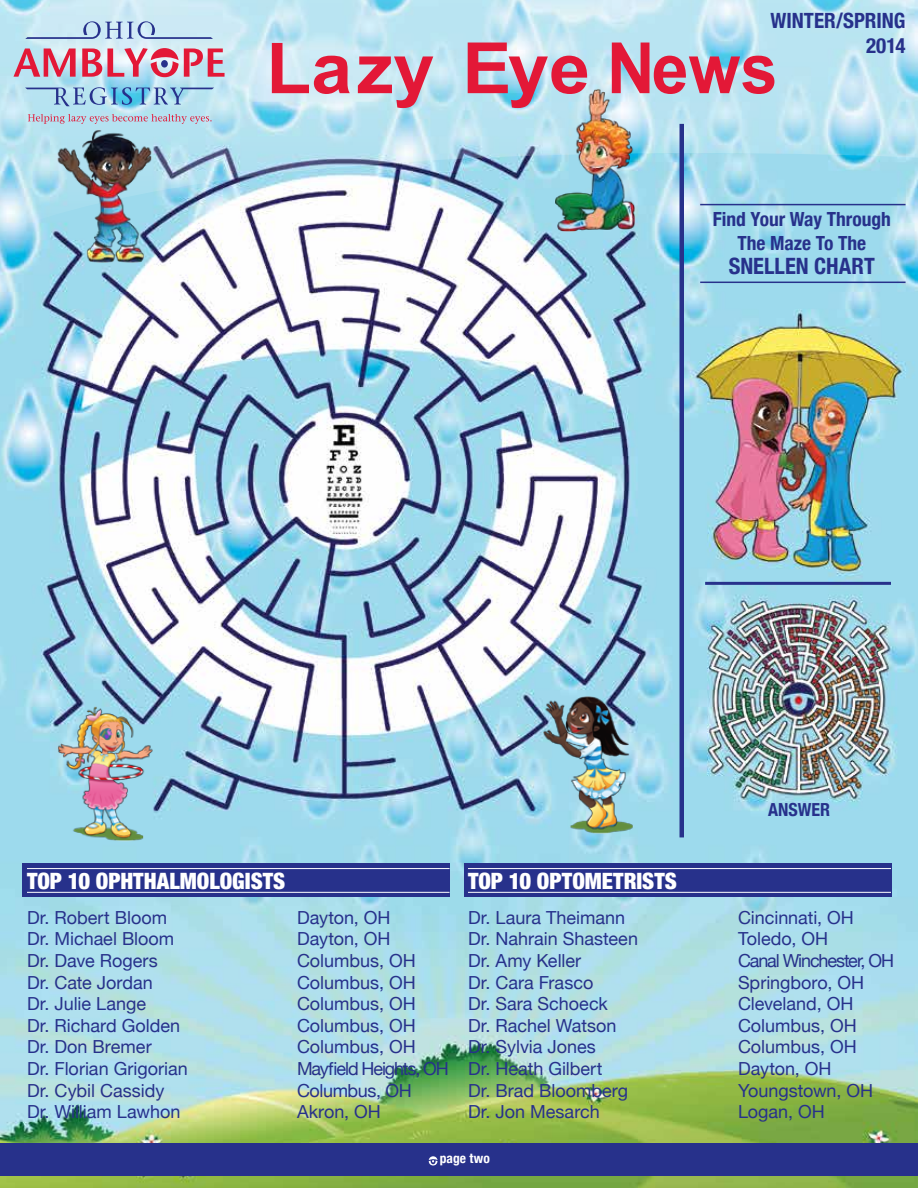
<style>
.page{position:relative;width:918px;height:1188px;background:#fff}
.page>*{position:absolute;margin:0;border:0;box-sizing:border-box;transform-origin:0 0}
.t1{font:700 70.8px "Arial";color:#e31837;scale:1.04 1}
.t2{font:900 condensed 22.5px "Helvetica Neue";color:#fff}
.t3{font:700 condensed 22.5px "Helvetica Neue";color:#27318b}
.t4{font:700 condensed 21px/25.2px "Helvetica Neue";color:#27318b;text-align:right}
.t5{font:700 condensed 19.5px/24px "Helvetica Neue";color:#27318b;text-align:center}
.t6{font:18px "Helvetica Neue";color:#27318b}
.t7{font:18px "Helvetica Neue";letter-spacing:-.06em;color:#27318b}
.t8{font:18px "Helvetica Neue";letter-spacing:-.02em;color:#27318b}
.t9{font:700 condensed 18px "Helvetica Neue";color:#27318b}
.t10{font:700 condensed 13.5px "Helvetica Neue";letter-spacing:.005em;color:#fff}
</style>
<div class="page">
<img style="left:0;top:239px;width:918px;height:949px">
<svg style="left:0;top:0;width:918px;height:239px;background:#bae0ee"></svg>
<div style="left:0;top:1143px;width:918px;height:33px;background:#27318b"></div>
<svg style="left:429px;top:1156px;width:9px;height:10px"></svg>
<div style="left:22px;top:863px;width:428px;height:34px;background:#27318b"></div>
<div style="left:464px;top:863px;width:427px;height:34px;background:#27318b"></div>
<hr style="left:468px;top:892px;width:423px;height:1px;background:#fff">
<hr style="left:468px;top:868px;width:423px;height:1px;background:#fff">
<hr style="left:27px;top:868px;width:423px;height:1px;background:#fff">
<hr style="left:27px;top:892px;width:423px;height:1px;background:#fff">
<img style="left:519px;top:82px;width:162px;height:211px">
<img style="left:54px;top:128px;width:129px;height:150px">
<img style="left:513px;top:668px;width:145px;height:177px">
<img style="left:36px;top:674px;width:145px;height:171px">
<hr style="left:680px;top:124px;width:4px;height:713px;background:#27318b">
<hr style="left:700px;top:204px;width:206px;height:1px;background:#27318b">
<hr style="left:700px;top:282px;width:206px;height:1px;background:#27318b">
<svg style="left:25px;top:21px;width:188px;height:18px;background:#b2cce4"></svg>
<svg style="left:13px;top:49px;width:63px;height:28px;background:#cf889d"></svg>
<svg style="left:82px;top:48px;width:143px;height:29px;background:#d890a3"></svg>
<div style="left:161px;top:60px;width:7px;height:8px;background:#27318b;border-radius:50%"></div>
<svg style="left:25px;top:87px;width:189px;height:19px;background:#90bedc"></svg>
<svg style="left:28px;top:114px;width:184px;height:10px;background:#bdbecf"></svg>
<hr style="left:705px;top:582px;width:186px;height:3px;background:#27318b">
<p class="t4" style="left:770px;top:6px;width:137px">WINTER/SPRING<br>2014</p>
<h1 class="t1" style="left:266px;top:22px;width:493px">Lazy Eye News</h1>
<p class="t5" style="left:713px;top:205px;width:180px">Find Your Way Through<br>The Maze To The</p>
<p class="t3" style="left:729px;top:247px;width:148px">SNELLEN CHART</p>
<p class="t2" style="left:27px;top:863px;width:260px">TOP 10 OPHTHALMOLOGISTS</p>
<p class="t2" style="left:468px;top:863px;width:211px">TOP 10 OPTOMETRISTS</p>
<p class="t9" style="left:768px;top:795px;width:64px">ANSWER</p>
<p class="t6" style="left:468px;top:902px;width:159px">Dr. Laura Theimann</p>
<p class="t6" style="left:738px;top:902px;width:117px">Cincinnati, OH</p>
<p class="t6" style="left:468px;top:924px;width:172px">Dr. Nahrain Shasteen</p>
<p class="t6" style="left:738px;top:924px;width:92px">Toledo, OH</p>
<p class="t6" style="left:468px;top:945px;width:115px">Dr. Amy Keller</p>
<p class="t7" style="left:738px;top:945px;width:158px">Canal Winchester, OH</p>
<p class="t6" style="left:468px;top:967px;width:127px">Dr. Cara Frasco</p>
<p class="t6" style="left:738px;top:967px;width:128px">Springboro, OH</p>
<p class="t6" style="left:468px;top:988px;width:141px">Dr. Sara Schoeck</p>
<p class="t6" style="left:738px;top:988px;width:117px">Cleveland, OH</p>
<p class="t6" style="left:468px;top:1010px;width:150px">Dr. Rachel Watson</p>
<p class="t6" style="left:738px;top:1010px;width:120px">Columbus, OH</p>
<p class="t6" style="left:468px;top:1032px;width:129px">Dr. Sylvia Jones</p>
<p class="t6" style="left:738px;top:1032px;width:120px">Columbus, OH</p>
<p class="t6" style="left:468px;top:1053px;width:136px">Dr. Heath Gilbert</p>
<p class="t6" style="left:738px;top:1053px;width:95px">Dayton, OH</p>
<p class="t6" style="left:468px;top:1075px;width:162px">Dr. Brad Bloomberg</p>
<p class="t6" style="left:738px;top:1075px;width:137px">Youngstown, OH</p>
<p class="t6" style="left:468px;top:1096px;width:133px">Dr. Jon Mesarch</p>
<p class="t6" style="left:738px;top:1096px;width:88px">Logan, OH</p>
<p class="t10" style="left:440px;top:1147px;width:52px">page two</p>
<p class="t6" style="left:27px;top:902px;width:142px">Dr. Robert Bloom</p>
<p class="t6" style="left:297px;top:902px;width:95px">Dayton, OH</p>
<p class="t6" style="left:27px;top:924px;width:149px">Dr. Michael Bloom</p>
<p class="t6" style="left:297px;top:924px;width:95px">Dayton, OH</p>
<p class="t6" style="left:27px;top:945px;width:132px">Dr. Dave Rogers</p>
<p class="t6" style="left:297px;top:945px;width:120px">Columbus, OH</p>
<p class="t6" style="left:27px;top:967px;width:127px">Dr. Cate Jordan</p>
<p class="t6" style="left:297px;top:967px;width:120px">Columbus, OH</p>
<p class="t6" style="left:27px;top:988px;width:121px">Dr. Julie Lange</p>
<p class="t6" style="left:297px;top:988px;width:120px">Columbus, OH</p>
<p class="t6" style="left:27px;top:1010px;width:155px">Dr. Richard Golden</p>
<p class="t6" style="left:297px;top:1010px;width:120px">Columbus, OH</p>
<p class="t6" style="left:27px;top:1032px;width:126px">Dr. Don Bremer</p>
<p class="t6" style="left:297px;top:1032px;width:120px">Columbus, OH</p>
<p class="t6" style="left:27px;top:1053px;width:162px">Dr. Florian Grigorian</p>
<p class="t7" style="left:297px;top:1053px;width:153px">Mayfield Heights, OH</p>
<p class="t6" style="left:27px;top:1075px;width:139px">Dr. Cybil Cassidy</p>
<p class="t8" style="left:297px;top:1075px;width:116px">Columbus, OH</p>
<p class="t6" style="left:27px;top:1096px;width:155px">Dr. William Lawhon</p>
<p class="t6" style="left:297px;top:1096px;width:85px">Akron, OH</p>
</div>
